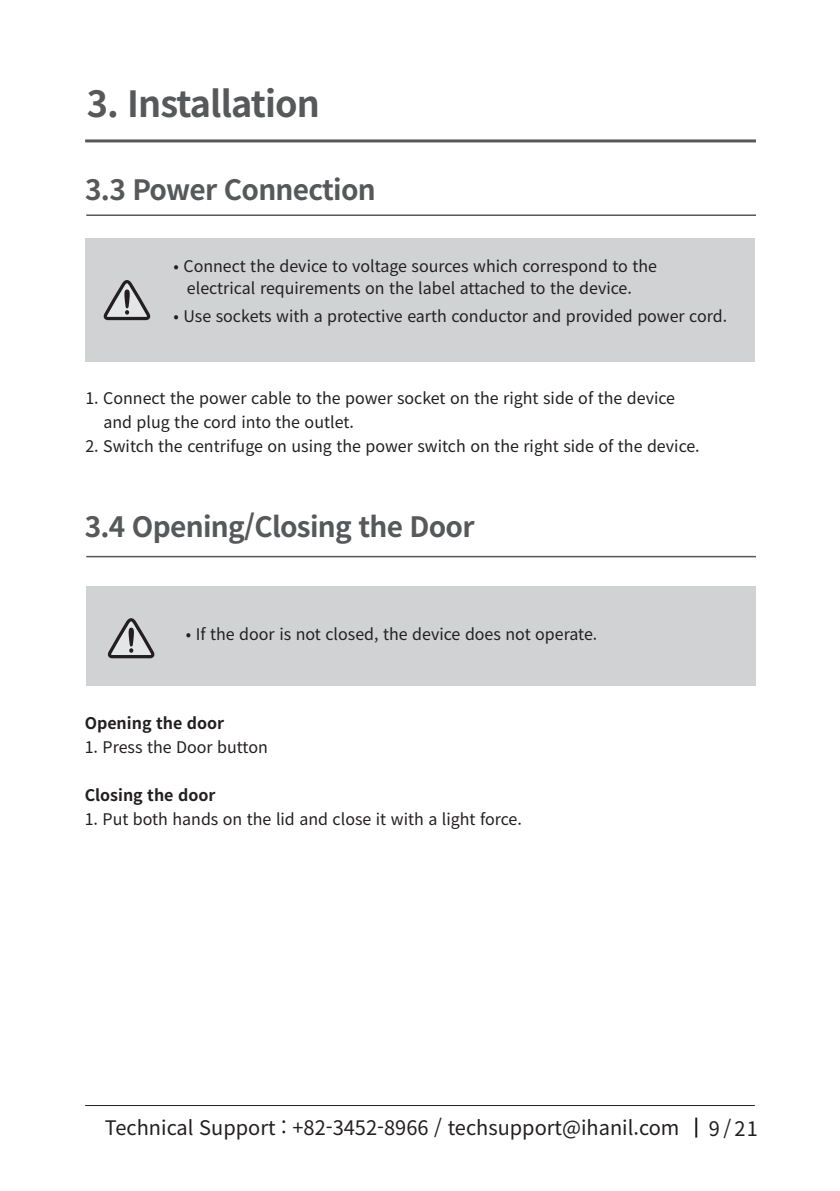
<style>
.page{position:relative;width:840px;height:1191px;background:#fff}
.page>*{position:absolute;margin:0;border:0;box-sizing:border-box;transform-origin:0 0}
.t1{font:700 36px "Noto Sans CJ Kkr";letter-spacing:-.025em;color:#57585a}
.t2{font:700 28px "Noto Sans CJ Kkr";letter-spacing:-.025em;color:#57585a}
.t3{font:20px "Noto Sans CJ Kkr";color:#231f20}
.t4{font:16px "Noto Sans CJ Kkr";color:#231f20}
.t5{font:700 16px "Noto Sans CJ Kkr";color:#231f20}
</style>
<div class="page">
<hr style="left:85px;top:139px;width:670px;height:3px;background:#57585a">
<hr style="left:85px;top:1105px;width:669px;height:1px;background:#231f20">
<hr style="left:694px;top:1117px;width:2px;height:20px;background:#231f20">
<hr style="left:86px;top:214px;width:669px;height:2px;background:#57585a">
<hr style="left:86px;top:556px;width:669px;height:1px;background:#57585a">
<div style="left:85px;top:238px;width:669px;height:124px;background:#d1d2d4"></div>
<div style="left:87px;top:586px;width:668px;height:100px;background:#d1d2d4"></div>
<svg style="left:103px;top:280px;width:48px;height:40px"></svg>
<svg style="left:107px;top:618px;width:48px;height:40px"></svg>
<p class="t1" style="left:87px;top:83px;width:234px">3. Installation</p>
<p class="t2" style="left:85px;top:174px;width:292px">3.3 Power Connection</p>
<p class="t4" style="left:173px;top:257px;width:484px">• Connect the device to voltage sources which correspond to the</p>
<p class="t4" style="left:187px;top:279px;width:446px">electrical requirements on the label attached to the device.</p>
<p class="t4" style="left:173px;top:307px;width:555px">• Use sockets with a protective earth conductor and provided power cord.</p>
<p class="t4" style="left:85px;top:389px;width:591px">1. Connect the power cable to the power socket on the right side of the device</p>
<p class="t4" style="left:103px;top:413px;width:252px">and plug the cord into the outlet.</p>
<p class="t4" style="left:85px;top:437px;width:615px">2. Switch the centrifuge on using the power switch on the right side of the device.</p>
<p class="t2" style="left:85px;top:511px;width:391px">3.4 Opening/Closing the Door</p>
<p class="t4" style="left:186px;top:625px;width:413px">• If the door is not closed, the device does not operate.</p>
<p class="t5" style="left:85px;top:714px;width:141px">Opening the door</p>
<p class="t4" style="left:85px;top:738px;width:184px">1. Press the Door button</p>
<p class="t5" style="left:85px;top:786px;width:132px">Closing the door</p>
<p class="t4" style="left:85px;top:810px;width:438px">1. Put both hands on the lid and close it with a light force.</p>
<p class="t3" style="left:105px;top:1116px;width:575px">Technical Support : +82-3452-8966 / techsupport@ihanil.com</p>
<p class="t3" style="left:708px;top:1117px;width:51px">9/21</p>
</div>
